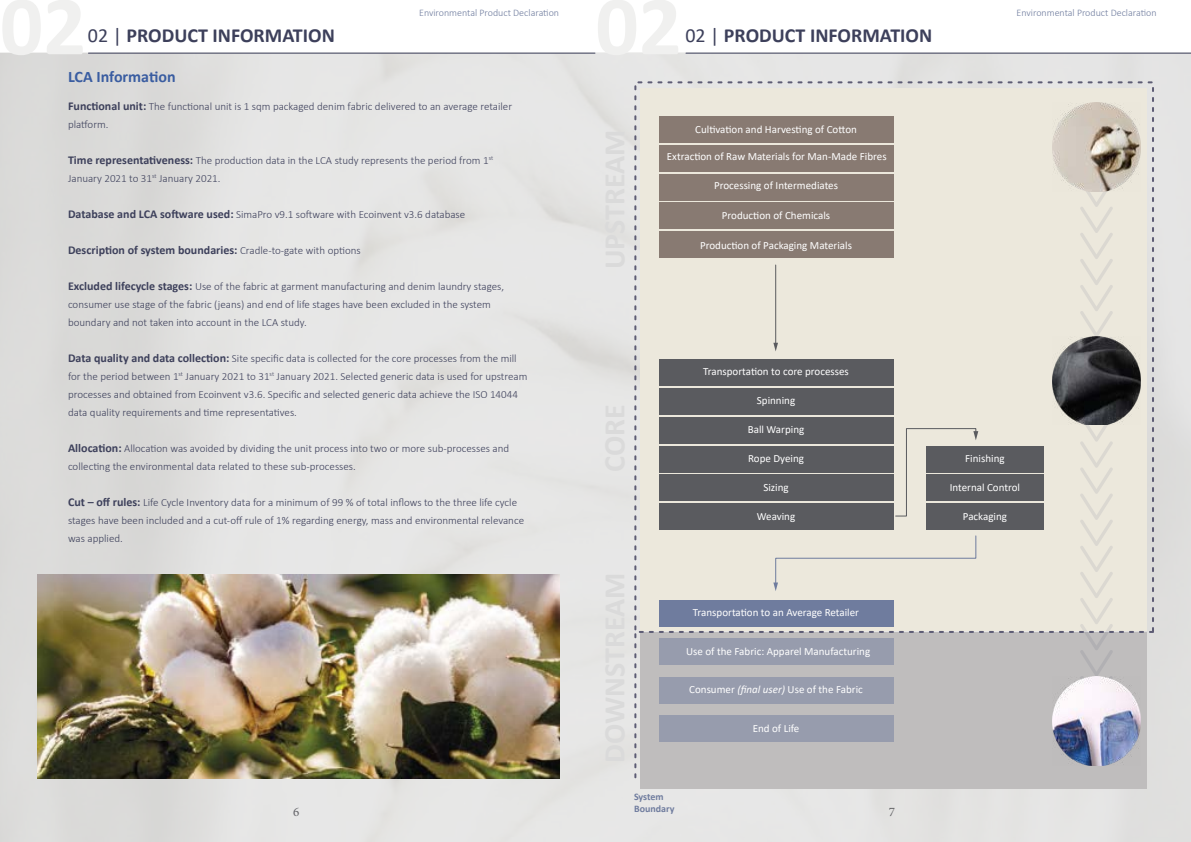
<style>
.page{position:relative;width:1191px;height:842px;background:#fff}
.page>*{position:absolute;margin:0;border:0;box-sizing:border-box;transform-origin:0 0}
.t1{font:700 20px "Calibri";color:#3d405b}
.t2{font:700 16px "Calibri";color:#3a5da1}
.t3{font:13px "Minion Pro";color:#5a5b5f}
.t4{font:700 12px "Calibri";color:#3d405b}
.t5{font:300 11px/18px "Calibri";color:#3d405b}
.t6{font:11px "Calibri";color:#fff}
.t7{font:300 10px "Calibri";color:#6f7c9e}
.t8{font:700 10px/12px "Calibri";color:#6f7c9e}
.s1{font-weight:400}
.s2{font-weight:700;font-size:12px}
.s3{font-weight:300;font-size:11px}
.s4{font-style:italic}
</style>
<div class="page">
<img style="left:0;top:54px;width:1191px;height:788px">
<hr style="left:88px;top:53px;width:507px;height:1px;background:#3d405b">
<hr style="left:686px;top:53px;width:505px;height:1px;background:#3d405b">
<div style="left:640px;top:632px;width:506px;height:156px;background:#bfbdbd"></div>
<div style="left:659px;top:638px;width:234px;height:27px;background:#979cad"></div>
<div style="left:659px;top:677px;width:234px;height:26px;background:#979cad"></div>
<div style="left:659px;top:715px;width:234px;height:27px;background:#979cad"></div>
<svg style="left:1080px;top:633px;width:33px;height:43px"></svg>
<img style="left:1052px;top:676px;width:89px;height:89px">
<svg style="left:634px;top:81px;width:520px;height:552px;background:#bfbbb4"></svg>
<svg style="left:634px;top:633px;width:2px;height:145px"></svg>
<img style="left:37px;top:574px;width:522px;height:204px">
<h1 class="t1" style="left:88px;top:21px;width:248px"><span class="s1">02 |</span> PRODUCT INFORMATION</h1>
<h2 class="t2" style="left:68px;top:65px;width:109px">LCA Information</h2>
<p class="t7" style="left:419px;top:7px;width:141px">Environmental Product Declaration</p>
<p class="t7" style="left:1016px;top:7px;width:141px">Environmental Product Declaration</p>
<h1 class="t1" style="left:685px;top:21px;width:248px"><span class="s1">02 |</span> PRODUCT INFORMATION</h1>
<p class="t5" style="left:68px;top:97px;width:445px"><span class="s2">Functional unit:</span> The functional unit is 1 sqm packaged denim fabric delivered to an average retailer platform.</p>
<p class="t5" style="left:68px;top:151px;width:426px"><span class="s2">Time representativeness:</span> The production data in the LCA study represents the period from 1<sup>st<br></sup>January 2021 to 31<sup>st</sup> January 2021.</p>
<p class="t5" style="left:68px;top:205px;width:399px"><span class="s2">Database and LCA software used:</span> SimaPro v9.1 software with Ecoinvent v3.6 database</p>
<p class="t4" style="left:68px;top:241px;width:294px">Description of system boundaries: <span class="s3">Cradle-to-gate with options</span></p>
<p class="t5" style="left:68px;top:277px;width:437px"><span class="s2">Excluded lifecycle stages:</span> Use of the fabric at garment manufacturing and denim laundry stages, consumer use stage of the fabric (jeans) and end of life stages have been excluded in the system boundary and not taken into account in the LCA study.</p>
<p class="t5" style="left:68px;top:349px;width:461px"><span class="s2">Data quality and data collection:</span> Site specific data is collected for the core processes from the mill for the period between 1<sup>st</sup> January 2021 to 31<sup>st</sup> January 2021. Selected generic data is used for upstream processes and obtained from Ecoinvent v3.6. Specific and selected generic data achieve the ISO 14044 data quality requirements and time representatives.</p>
<p class="t5" style="left:68px;top:439px;width:443px"><span class="s2">Allocation:</span> Allocation was avoided by dividing the unit process into two or more sub-processes and collecting the environmental data related to these sub-processes.</p>
<p class="t5" style="left:68px;top:493px;width:457px"><span class="s2">Cut – off rules:</span> Life Cycle Inventory data for a minimum of 99 % of total inflows to the three life cycle stages have been included and a cut-off rule of 1% regarding energy, mass and environmental relevance was applied.</p>
<p class="t6" style="left:695px;top:122px;width:163px">Cultivation and Harvesting of Cotton</p>
<p class="t6" style="left:667px;top:149px;width:221px">Extraction of Raw Materials for Man-Made Fibres</p>
<p class="t6" style="left:714px;top:178px;width:125px">Processing of Intermediates</p>
<p class="t6" style="left:722px;top:207px;width:110px">Production of Chemicals</p>
<p class="t6" style="left:700px;top:237px;width:153px">Production of Packaging Materials</p>
<p class="t6" style="left:703px;top:364px;width:147px">Transportation to core processes</p>
<p class="t6" style="left:757px;top:393px;width:40px">Spinning</p>
<p class="t6" style="left:747px;top:422px;width:58px">Ball Warping</p>
<p class="t6" style="left:748px;top:451px;width:57px">Rope Dyeing</p>
<p class="t6" style="left:763px;top:480px;width:27px">Sizing</p>
<p class="t6" style="left:965px;top:451px;width:41px">Finishing</p>
<p class="t6" style="left:949px;top:480px;width:72px">Internal Control</p>
<p class="t6" style="left:757px;top:509px;width:40px">Weaving</p>
<p class="t6" style="left:963px;top:509px;width:46px">Packaging</p>
<p class="t6" style="left:693px;top:604px;width:168px">Transportation to an Average Retailer</p>
<p class="t6" style="left:686px;top:643px;width:186px">Use of the Fabric: Apparel Manufacturing</p>
<p class="t6" style="left:689px;top:682px;width:175px">Consumer <span class="s4">(final user)</span> Use of the Fabric</p>
<p class="t6" style="left:752px;top:721px;width:48px">End of Life</p>
<p class="t8" style="left:634px;top:790px;width:42px">System<br>Boundary</p>
<p class="t3" style="left:293px;top:803px;width:8px">6</p>
<p class="t3" style="left:888px;top:803px;width:8px">7</p>
</div>
